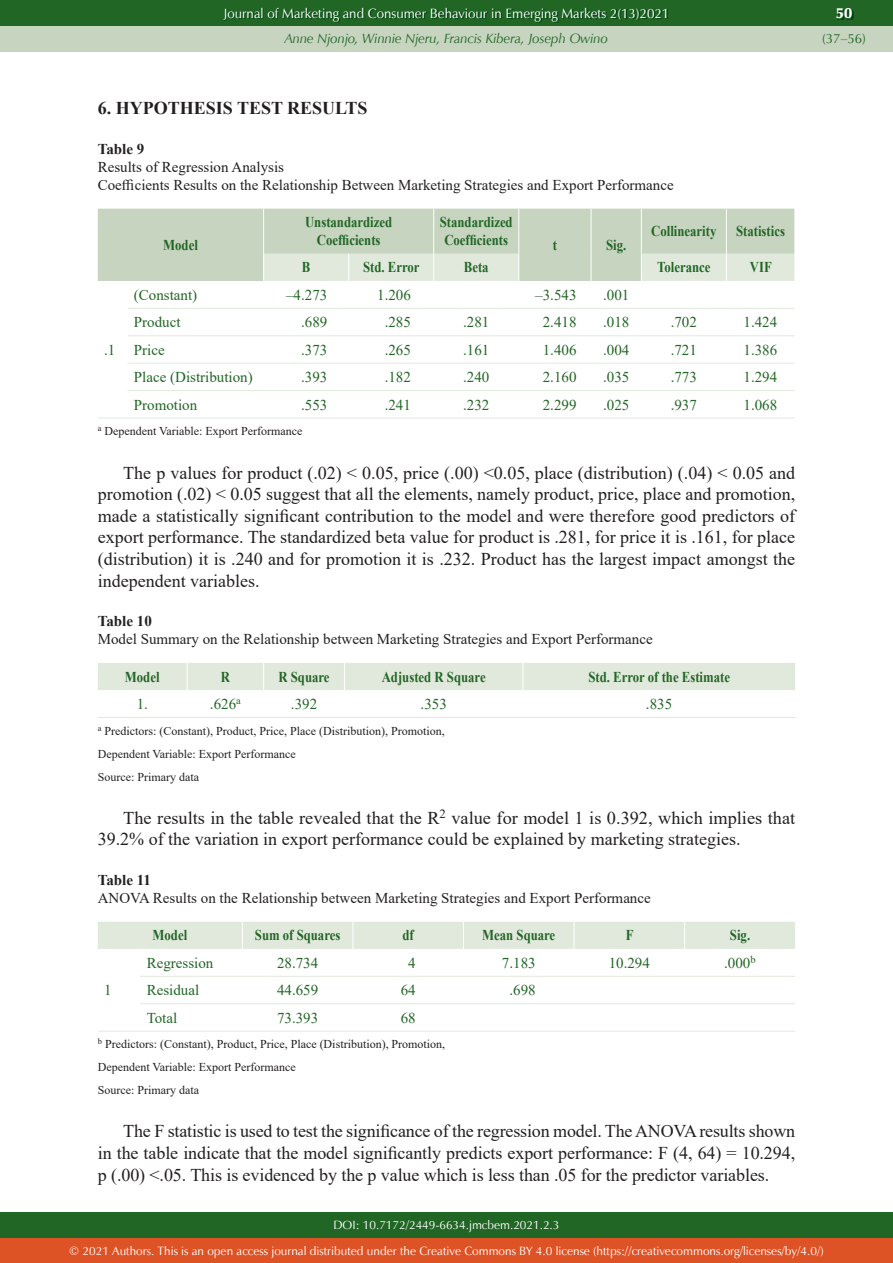
<style>
.page{position:relative;width:893px;height:1263px;background:#fff}
.page>*{position:absolute;margin:0;border:0;box-sizing:border-box;transform-origin:0 0}
.t1{font:18px/21.6px "Times New Roman";color:#231f20;text-align:justify}
.t2{font:700 18px "Times New Roman";color:#231f20}
.t3{font:15px "Times New Roman";color:#226625}
.t4{font:15px/18px "Times New Roman";color:#231f20}
.t5{font:700 15px/18px "Times New Roman";color:#226625;text-align:center;scale:.85 1}
.t6{font:700 15px "Times New Roman";color:#231f20}
.t7{font:15px "Zapf Humnst Ult EU";color:#fff}
.t8{font:13.5px "Zapf Humnst EU";color:#fff}
.t9{font:italic 13.5px "Zapf Humnst EU";color:#226625}
.t10{font:13.5px "Zapf Humnst EU";color:#226625}
.t11{font:12px/23px "Times New Roman";color:#231f20}
.t12{font:12px "Zapf Humnst EU";color:#fff}
</style>
<div class="page">
<div style="left:0;top:0;width:893px;height:51px;background:#c6d4c0"></div>
<div style="left:0;top:1237px;width:893px;height:26px;background:#dd5326"></div>
<div style="left:0;top:1212px;width:893px;height:25px;background:#226625"></div>
<div style="left:0;top:0;width:893px;height:26px;background:#226625"></div>
<img style="left:224px;top:9px;width:443px;height:14px">
<img style="left:837px;top:10px;width:16px;height:10px">
<div style="left:98px;top:209px;width:696px;height:72px;background:#c6d4c0"></div>
<hr style="left:263px;top:209px;width:1px;height:45px;background:#fff">
<hr style="left:433px;top:209px;width:1px;height:45px;background:#fff">
<hr style="left:518px;top:209px;width:1px;height:45px;background:#fff">
<hr style="left:591px;top:209px;width:1px;height:45px;background:#fff">
<hr style="left:641px;top:209px;width:1px;height:45px;background:#fff">
<hr style="left:726px;top:209px;width:1px;height:45px;background:#fff">
<svg style="left:263px;top:254px;width:531px;height:27px;background:#dbe4d7"></svg>
<hr style="left:98px;top:418px;width:30px;height:1px;background:#e1e9dd">
<hr style="left:128px;top:308px;width:666px;height:1px;background:#e1e9dd">
<hr style="left:128px;top:335px;width:666px;height:1px;background:#e1e9dd">
<hr style="left:128px;top:363px;width:666px;height:1px;background:#e1e9dd">
<hr style="left:128px;top:390px;width:666px;height:1px;background:#e1e9dd">
<hr style="left:128px;top:418px;width:666px;height:1px;background:#e1e9dd">
<div style="left:98px;top:663px;width:697px;height:27px;background:#e1e9dd"></div>
<hr style="left:98px;top:717px;width:697px;height:1px;background:#e1e9dd">
<div style="left:98px;top:922px;width:697px;height:27px;background:#e1e9dd"></div>
<hr style="left:98px;top:1031px;width:42px;height:1px;background:#e1e9dd">
<hr style="left:140px;top:976px;width:655px;height:1px;background:#e1e9dd">
<hr style="left:140px;top:1003px;width:655px;height:1px;background:#e1e9dd">
<hr style="left:140px;top:1031px;width:655px;height:1px;background:#e1e9dd">
<p class="t8" style="left:224px;top:5px;width:447px">Journal of Marketing and Consumer Behaviour in Emerging Markets 2(13)2021</p>
<p class="t9" style="left:285px;top:30px;width:325px">Anne Njonjo, Winnie Njeru, Francis Kibera, Joseph Owino</p>
<p class="t2" style="left:98px;top:98px;width:271px">6. HYPOTHESIS TEST RESULTS</p>
<p class="t6" style="left:98px;top:140px;width:48px">Table 9</p>
<p class="t4" style="left:98px;top:158px;width:577px">Results of Regression Analysis<br>Coefficients Results on the Relationship Between Marketing Strategies and Export Performance</p>
<p class="t5" style="left:163px;top:236px;width:42px">Model</p>
<p class="t5" style="left:305px;top:213px;width:104px">Unstandardized<br>Coefficients</p>
<p class="t5" style="left:440px;top:213px;width:87px">Standardized<br>Coefficients</p>
<p class="t5" style="left:553px;top:236px;width:6px">t</p>
<p class="t5" style="left:606px;top:236px;width:25px">Sig.</p>
<p class="t5" style="left:651px;top:222px;width:78px">Collinearity</p>
<p class="t5" style="left:736px;top:222px;width:59px">Statistics</p>
<p class="t5" style="left:302px;top:258px;width:12px">B</p>
<p class="t5" style="left:363px;top:258px;width:68px">Std. Error</p>
<p class="t5" style="left:464px;top:258px;width:31px">Beta</p>
<p class="t5" style="left:657px;top:258px;width:64px">Tolerance</p>
<p class="t5" style="left:750px;top:258px;width:27px">VIF</p>
<p class="t3" style="left:134px;top:286px;width:65px">(Constant)</p>
<p class="t3" style="left:286px;top:286px;width:43px">–4.273</p>
<p class="t3" style="left:377px;top:286px;width:35px">1.206</p>
<p class="t3" style="left:535px;top:286px;width:43px">–3.543</p>
<p class="t3" style="left:603px;top:286px;width:28px">.001</p>
<p class="t3" style="left:134px;top:314px;width:48px">Product</p>
<p class="t3" style="left:301px;top:314px;width:28px">.689</p>
<p class="t3" style="left:385px;top:314px;width:28px">.285</p>
<p class="t3" style="left:463px;top:314px;width:28px">.281</p>
<p class="t3" style="left:543px;top:314px;width:35px">2.418</p>
<p class="t3" style="left:603px;top:314px;width:28px">.018</p>
<p class="t3" style="left:671px;top:314px;width:28px">.702</p>
<p class="t3" style="left:743px;top:314px;width:35px">1.424</p>
<p class="t3" style="left:134px;top:341px;width:32px">Price</p>
<p class="t3" style="left:301px;top:341px;width:28px">.373</p>
<p class="t3" style="left:385px;top:341px;width:28px">.265</p>
<p class="t3" style="left:463px;top:341px;width:28px">.161</p>
<p class="t3" style="left:543px;top:341px;width:35px">1.406</p>
<p class="t3" style="left:603px;top:341px;width:28px">.004</p>
<p class="t3" style="left:671px;top:341px;width:28px">.721</p>
<p class="t3" style="left:743px;top:341px;width:35px">1.386</p>
<p class="t3" style="left:134px;top:369px;width:120px">Place (Distribution)</p>
<p class="t3" style="left:301px;top:369px;width:28px">.393</p>
<p class="t3" style="left:385px;top:369px;width:28px">.182</p>
<p class="t3" style="left:463px;top:369px;width:28px">.240</p>
<p class="t3" style="left:543px;top:369px;width:35px">2.160</p>
<p class="t3" style="left:603px;top:369px;width:28px">.035</p>
<p class="t3" style="left:671px;top:369px;width:28px">.773</p>
<p class="t3" style="left:743px;top:369px;width:35px">1.294</p>
<p class="t3" style="left:134px;top:396px;width:65px">Promotion</p>
<p class="t3" style="left:301px;top:396px;width:28px">.553</p>
<p class="t3" style="left:385px;top:396px;width:28px">.241</p>
<p class="t3" style="left:463px;top:396px;width:28px">.232</p>
<p class="t3" style="left:543px;top:396px;width:35px">2.299</p>
<p class="t3" style="left:603px;top:396px;width:28px">.025</p>
<p class="t3" style="left:671px;top:396px;width:28px">.937</p>
<p class="t3" style="left:743px;top:396px;width:35px">1.068</p>
<p class="t11" style="left:98px;top:420px;width:206px"><sup>a</sup> Dependent Variable: Export Performance</p>
<p class="t1" style="left:98px;top:462px;width:699px;text-indent:26px">The p values for product (.02) &lt; 0.05, price (.00) &lt;0.05, place (distribution) (.04) &lt; 0.05 and promotion (.02) &lt; 0.05 suggest that all the elements, namely product, price, place and promotion, made a statistically significant contribution to the model and were therefore good predictors of export performance. The standardized beta value for product is .281, for price it is .161, for place (distribution) it is .240 and for promotion it is .232. Product has the largest impact amongst the independent variables.</p>
<p class="t6" style="left:98px;top:613px;width:56px">Table 10</p>
<p class="t4" style="left:98px;top:630px;width:556px">Model Summary on the Relationship between Marketing Strategies and Export Performance</p>
<p class="t5" style="left:125px;top:667px;width:42px">Model</p>
<p class="t5" style="left:221px;top:667px;width:12px">R</p>
<p class="t5" style="left:278px;top:667px;width:62px">R Square</p>
<p class="t5" style="left:382px;top:667px;width:124px">Adjusted R Square</p>
<p class="t5" style="left:588px;top:667px;width:168px">Std. Error of the Estimate</p>
<p class="t3" style="left:137px;top:696px;width:13px">1.</p>
<p class="t3" style="left:210px;top:696px;width:32px">.626<sup>a</sup></p>
<p class="t3" style="left:291px;top:696px;width:28px">.392</p>
<p class="t3" style="left:421px;top:696px;width:28px">.353</p>
<p class="t3" style="left:646px;top:696px;width:28px">.835</p>
<p class="t11" style="left:98px;top:719px;width:349px"><sup>a</sup> Predictors: (Constant), Product, Price, Place (Distribution), Promotion,<br>Dependent Variable: Export Performance<br>Source: Primary data</p>
<p class="t1" style="left:98px;top:807px;width:699px;text-indent:26px">The results in the table revealed that the R<sup>2</sup> value for model 1 is 0.392, which implies that<br>39.2% of the variation in export performance could be explained by marketing strategies.</p>
<p class="t6" style="left:98px;top:871px;width:55px">Table 11</p>
<p class="t4" style="left:98px;top:889px;width:554px">ANOVA Results on the Relationship between Marketing Strategies and Export Performance</p>
<p class="t5" style="left:153px;top:926px;width:42px">Model</p>
<p class="t5" style="left:255px;top:926px;width:102px">Sum of Squares</p>
<p class="t5" style="left:403px;top:926px;width:15px">df</p>
<p class="t5" style="left:482px;top:926px;width:87px">Mean Square</p>
<p class="t5" style="left:626px;top:926px;width:11px">F</p>
<p class="t5" style="left:730px;top:926px;width:25px">Sig.</p>
<p class="t3" style="left:104px;top:341px;width:13px">.1</p>
<p class="t3" style="left:147px;top:954px;width:68px">Regression</p>
<p class="t3" style="left:277px;top:954px;width:43px">28.734</p>
<p class="t3" style="left:408px;top:954px;width:9px">4</p>
<p class="t3" style="left:502px;top:954px;width:35px">7.183</p>
<p class="t3" style="left:609px;top:954px;width:43px">10.294</p>
<p class="t3" style="left:724px;top:954px;width:33px">.000<sup>b</sup></p>
<p class="t3" style="left:147px;top:982px;width:54px">Residual</p>
<p class="t3" style="left:277px;top:982px;width:43px">44.659</p>
<p class="t3" style="left:401px;top:982px;width:16px">64</p>
<p class="t3" style="left:509px;top:982px;width:28px">.698</p>
<p class="t3" style="left:147px;top:1009px;width:32px">Total</p>
<p class="t3" style="left:277px;top:1009px;width:43px">73.393</p>
<p class="t3" style="left:401px;top:1009px;width:16px">68</p>
<p class="t11" style="left:98px;top:1033px;width:349px"><sup>b</sup> Predictors: (Constant), Product, Price, Place (Distribution), Promotion,<br>Dependent Variable: Export Performance<br>Source: Primary data</p>
<p class="t1" style="left:98px;top:1120px;width:699px;text-indent:26px">The F statistic is used to test the significance of the regression model. The ANOVA results shown in the table indicate that the model significantly predicts export performance: F (4, 64) = 10.294, p (.00) &lt;.05. This is evidenced by the p value which is less than .05 for the predictor variables.</p>
<p class="t3" style="left:104px;top:982px;width:9px">1</p>
<p class="t12" style="left:333px;top:1218px;width:227px">DOI: 10.7172/2449-6634.jmcbem.2021.2.3</p>
<p class="t7" style="left:836px;top:4px;width:18px">50</p>
<p class="t10" style="left:822px;top:30px;width:45px">(37–56)</p>
<p class="t12" style="left:69px;top:1243px;width:756px">© 2021 Authors. This is an open access journal distributed under the Creative Commons BY 4.0 license (https://creativecommons.org/licenses/by/4.0/)</p>
</div>
